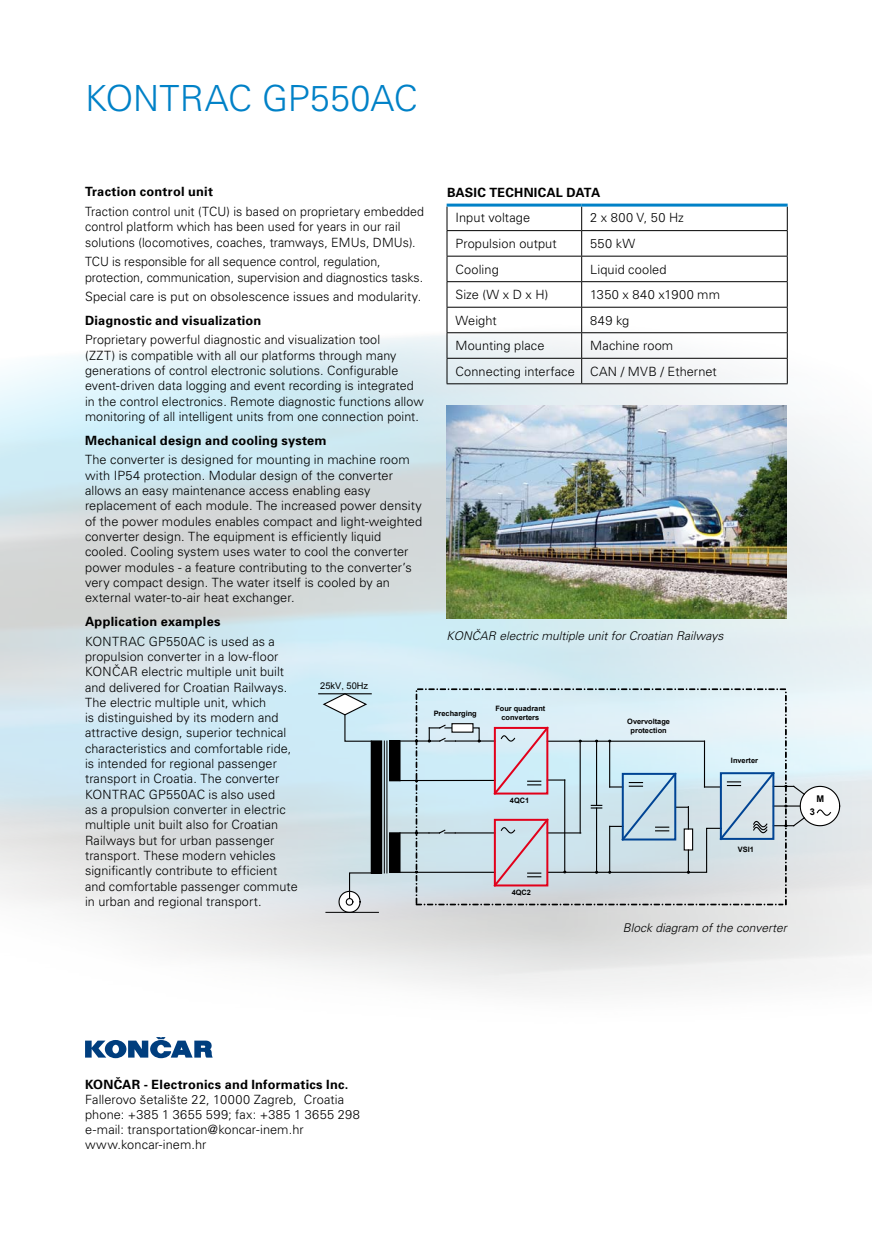
<style>
.page{position:relative;width:872px;height:1234px;background:#fff}
.page>*{position:absolute;margin:0;border:0;box-sizing:border-box;transform-origin:0 0}
.t1{font:300 36px "Univers";color:#0081c7}
.t2{font:300 12.75px/15.3px "Univers";letter-spacing:.005em;color:#000}
.t3{font:700 12.75px "Univers";letter-spacing:.02em;color:#000}
.t4{font:300 12.75px "Univers";letter-spacing:.03em;color:#000}
.t5{font:italic 300 12px "Univers";color:#000}
.t6{font:9.3px "Arial";color:#000}
.t7{font:700 9.3px "Arial";color:#000}
.t8{font:700 7.35px/8.9px "Arial";color:#000;text-align:center}
</style>
<div class="page">
<img style="left:0;top:203px;width:872px;height:856px">
<svg style="left:85px;top:1036px;width:128px;height:21px"></svg>
<div style="left:371px;top:740px;width:11px;height:133px;background:#000"></div>
<hr style="left:384px;top:740px;width:1px;height:132px;background:#000">
<hr style="left:386px;top:740px;width:1px;height:132px;background:#000">
<div style="left:389px;top:740px;width:11px;height:40px;background:#000"></div>
<div style="left:389px;top:832px;width:11px;height:40px;background:#000"></div>
<svg style="left:321px;top:692px;width:51px;height:50px;background:#c6dde6"></svg>
<hr style="left:319px;top:693px;width:52px;height:1px;background:#000">
<svg style="left:338px;top:871px;width:39px;height:42px"></svg>
<hr style="left:326px;top:911px;width:52px;height:1px;background:#000">
<svg style="left:400px;top:691px;width:440px;height:214px;background:#ccdce4"></svg>
<div style="left:494px;top:726px;width:54px;height:68px;border:2px solid #e2001a"></div>
<img style="left:446px;top:405px;width:341px;height:213px">
<hr style="left:446px;top:230px;width:135px;height:1px;background:#000">
<hr style="left:581px;top:230px;width:206px;height:1px;background:#000">
<hr style="left:446px;top:256px;width:135px;height:1px;background:#000">
<hr style="left:581px;top:256px;width:206px;height:1px;background:#000">
<hr style="left:446px;top:281px;width:135px;height:1px;background:#000">
<hr style="left:581px;top:281px;width:206px;height:1px;background:#000">
<hr style="left:446px;top:307px;width:135px;height:1px;background:#000">
<hr style="left:581px;top:307px;width:206px;height:1px;background:#000">
<hr style="left:446px;top:332px;width:135px;height:1px;background:#000">
<hr style="left:581px;top:332px;width:206px;height:1px;background:#000">
<hr style="left:446px;top:358px;width:135px;height:1px;background:#000">
<svg style="left:446px;top:206px;width:1px;height:177px"></svg>
<hr style="left:581px;top:358px;width:206px;height:1px;background:#000">
<svg style="left:581px;top:206px;width:1px;height:177px"></svg>
<svg style="left:787px;top:206px;width:1px;height:177px"></svg>
<hr style="left:446px;top:383px;width:135px;height:1px;background:#000">
<hr style="left:581px;top:383px;width:206px;height:1px;background:#000">
<hr style="left:446px;top:203px;width:135px;height:3px;background:#0081c7">
<hr style="left:581px;top:203px;width:206px;height:3px;background:#0081c7">
<h1 class="t1" style="left:85px;top:77px;width:334px">KONTRAC GP550AC</h1>
<p class="t3" style="left:85px;top:184px;width:129px">Traction control unit</p>
<p class="t2" style="left:85px;top:203px;width:340px">Traction control unit (TCU) is based on proprietary embedded control platform which has been used for years in our rail solutions (locomotives, coaches, tramways, EMUs, DMUs).</p>
<p class="t2" style="left:85px;top:253px;width:339px">TCU is responsible for all sequence control, regulation, protection, communication, supervision and diagnostics tasks.</p>
<p class="t2" style="left:85px;top:288px;width:338px">Special care is put on obsolescence issues and modularity.</p>
<p class="t3" style="left:85px;top:312px;width:178px">Diagnostic and visualization</p>
<p class="t2" style="left:85px;top:332px;width:340px">Proprietary powerful diagnostic and visualization tool<br>(ZZT) is compatible with all our platforms through many generations of control electronic solutions. Configurable event-driven data logging and event recording is integrated in the control electronics. Remote diagnostic functions allow monitoring of all intelligent units from one connection point.</p>
<p class="t3" style="left:85px;top:432px;width:243px">Mechanical design and cooling system</p>
<p class="t2" style="left:85px;top:452px;width:339px">The converter is designed for mounting in machine room with IP54 protection. Modular design of the converter allows an easy maintenance access enabling easy replacement of each module. The increased power density of the power modules enables compact and light-weighted converter design. The equipment is efficiently liquid cooled. Cooling system uses water to cool the converter power modules - a feature contributing to the converter’s very compact design. The water itself is cooled by an external water-to-air heat exchanger.</p>
<p class="t3" style="left:85px;top:613px;width:137px">Application examples</p>
<p class="t2" style="left:85px;top:633px;width:214px">KONTRAC GP550AC is used as a propulsion converter in a low-floor KONČAR electric multiple unit built and delivered for Croatian Railways.<br>The electric multiple unit, which<br>is distinguished by its modern and attractive design, superior technical characteristics and comfortable ride, is intended for regional passenger transport in Croatia. The converter KONTRAC GP550AC is also used<br>as a propulsion converter in electric multiple unit built also for Croatian Railways but for urban passenger transport. These modern vehicles significantly contribute to efficient and comfortable passenger commute in urban and regional transport.</p>
<p class="t6" style="left:320px;top:679px;width:49px">25kV, 50Hz</p>
<p class="t3" style="left:447px;top:184px;width:155px">BASIC TECHNICAL DATA</p>
<p class="t2" style="left:455px;top:210px;width:76px">Input voltage</p>
<p class="t2" style="left:590px;top:210px;width:95px">2 x 800 V, 50 Hz</p>
<p class="t2" style="left:455px;top:235px;width:103px">Propulsion output</p>
<p class="t2" style="left:590px;top:235px;width:46px">550 kW</p>
<p class="t2" style="left:455px;top:261px;width:45px">Cooling</p>
<p class="t2" style="left:590px;top:261px;width:78px">Liquid cooled</p>
<p class="t2" style="left:455px;top:286px;width:94px">Size (W x D x H)</p>
<p class="t4" style="left:590px;top:287px;width:131px">1350 x 840 x1900 mm</p>
<p class="t2" style="left:455px;top:312px;width:43px">Weight</p>
<p class="t2" style="left:590px;top:312px;width:41px">849 kg</p>
<p class="t2" style="left:455px;top:337px;width:90px">Mounting place</p>
<p class="t2" style="left:455px;top:332px;width:263px;line-height:25.5px;text-indent:135px">Machine room<br>Connecting interface CAN / MVB / Ethernet</p>
<p class="t5" style="left:446px;top:628px;width:278px">KONČAR electric multiple unit for Croatian Railways</p>
<p class="t8" style="left:434px;top:709px;width:45px">Precharging</p>
<p class="t8" style="left:495px;top:704px;width:52px">Four quadrant converters</p>
<p class="t8" style="left:510px;top:796px;width:21px">4QC1</p>
<p class="t8" style="left:512px;top:887px;width:21px">4QC2</p>
<p class="t8" style="left:627px;top:717px;width:44px">Overvoltage protection</p>
<p class="t8" style="left:731px;top:756px;width:29px">Inverter</p>
<p class="t8" style="left:737px;top:844px;width:18px">VSI1</p>
<p class="t5" style="left:623px;top:920px;width:166px">Block diagram of the converter</p>
<p class="t7" style="left:816px;top:792px;width:9px">M</p>
<p class="t7" style="left:810px;top:805px;width:7px">3</p>
<p class="t3" style="left:85px;top:1075px;width:265px">KON»AR - Electronics and Informatics Inc.</p>
<p class="t2" style="left:85px;top:1091px;width:276px">Fallerovo šetalište 22, 10000 Zagreb, Croatia phone: +385 1 3655 599; fax: +385 1 3655 298 e-mail: transportation@koncar-inem.hr www.koncar-inem.hr</p>
</div>
